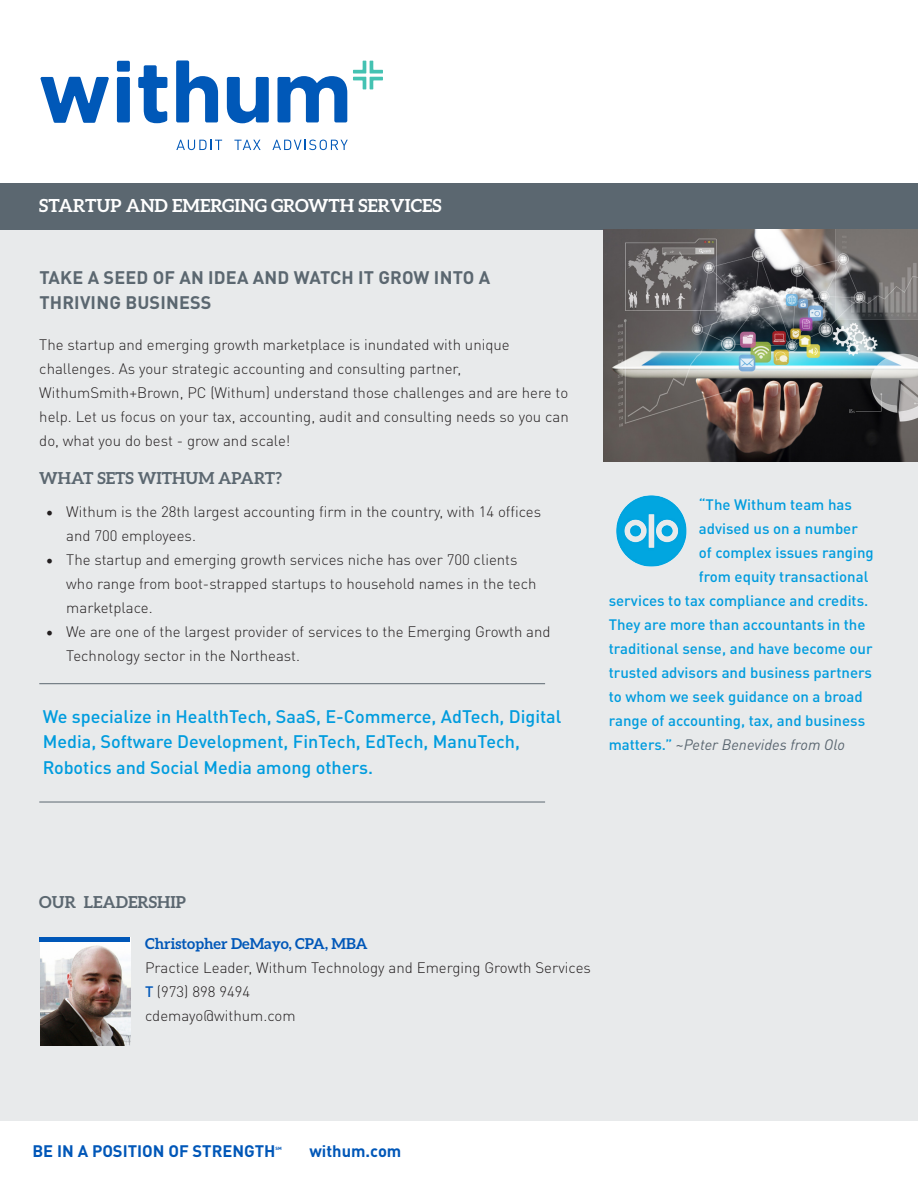
<style>
.page{position:relative;width:918px;height:1188px;background:#fff}
.page>*{position:absolute;margin:0;border:0;box-sizing:border-box;transform-origin:0 0}
.t1{font:500 18px/25.5px "DINOT";color:#009cde}
.t2{font:700 18px/25.5px "DINOT";letter-spacing:.01em;color:#5b6770}
.t3{font:700 18px "Aleo";color:#fff}
.t4{font:700 16.5px "DINOT";color:#0057b8}
.t5{font:700 16.5px "Aleo";color:#5b6770}
.t6{font:300 15px/24px "DINOT";color:#231f20}
.t7{font:500 15px "DINOT";color:#009cde}
.t8{font:italic 15px "DINOT";color:#5a6670}
.t9{font:700 15px "Aleo";color:#0057b8}
.t10{font:700 4.5px "DINOT";color:#0057b8}
.s1{font-family:"Minion Pro";font-weight:400;font-size:18px}
.s2{font-weight:500;font-style:normal;color:#009cde}
.s3{font-weight:500;color:#0057b8}
</style>
<div class="page">
<div style="left:0;top:184px;width:918px;height:937px;background:#e8eaeb"></div>
<svg style="left:353px;top:61px;width:30px;height:28px"></svg>
<svg style="left:41px;top:77px;width:68px;height:46px"></svg>
<div style="left:117px;top:77px;width:13px;height:45px;background:#0058b8;border-radius:2px"></div>
<svg style="left:138px;top:65px;width:29px;height:58px"></svg>
<svg style="left:176px;top:60px;width:42px;height:62px"></svg>
<svg style="left:227px;top:77px;width:42px;height:46px"></svg>
<svg style="left:277px;top:76px;width:70px;height:46px"></svg>
<div style="left:117px;top:61px;width:13px;height:11px;background:#0058b8;border-radius:2px"></div>
<svg style="left:176px;top:140px;width:46px;height:10px"></svg>
<svg style="left:234px;top:140px;width:27px;height:10px"></svg>
<svg style="left:272px;top:140px;width:76px;height:10px"></svg>
<div style="left:0;top:184px;width:918px;height:46px;background:#5b6770"></div>
<img style="left:604px;top:230px;width:314px;height:231px">
<hr style="left:39px;top:683px;width:506px;height:1px;background:#5b6770">
<hr style="left:39px;top:802px;width:506px;height:1px;background:#5b6770">
<img style="left:40px;top:942px;width:90px;height:104px">
<div style="left:39px;top:937px;width:91px;height:5px;background:#0057b8"></div>
<img style="left:616px;top:495px;width:71px;height:72px">
<p class="t3" style="left:39px;top:195px;width:404px">STARTUP AND EMERGING GROWTH SERVICES</p>
<p class="t2" style="left:39px;top:263px;width:452px">TAKE A SEED OF AN IDEA AND WATCH IT GROW INTO A<br>THRIVING BUSINESS</p>
<p class="t6" style="left:39px;top:332px;width:531px">The startup and emerging growth marketplace is inundated with unique challenges. As your strategic accounting and consulting partner, WithumSmith+Brown, PC (Withum) understand those challenges and are here to help. Let us focus on your tax, accounting, audit and consulting needs so you can do, what you do best - grow and scale!</p>
<p class="t5" style="left:39px;top:468px;width:244px">WHAT SETS WITHUM APART?</p>
<p class="t6" style="left:66px;top:498px;width:476px;text-indent:-20px"><span class="s1">•</span> Withum is the 28th largest accounting firm in the country, with 14 offices and 700 employees.</p>
<p class="t6" style="left:66px;top:546px;width:472px;text-indent:-20px"><span class="s1">•</span> The startup and emerging growth services niche has over 700 clients who range from boot-strapped startups to household names in the tech marketplace.</p>
<p class="t6" style="left:66px;top:618px;width:486px;text-indent:-20px"><span class="s1">•</span> We are one of the largest provider of services to the Emerging Growth and<br>Technology sector in the Northeast.</p>
<p class="t1" style="left:43px;top:702px;width:520px">We specialize in HealthTech, SaaS, E-Commerce, AdTech, Digital<br>Media, Software Development, FinTech, EdTech, ManuTech,<br>Robotics and Social Media among others.</p>
<p class="t7" style="left:699px;top:493px;width:155px">“The Withum team has</p>
<p class="t7" style="left:699px;top:517px;width:161px">advised us on a number</p>
<p class="t7" style="left:699px;top:541px;width:177px">of complex issues ranging</p>
<p class="t7" style="left:699px;top:565px;width:171px">from equity transactional</p>
<p class="t7" style="left:609px;top:589px;width:261px">services to tax compliance and credits.</p>
<p class="t7" style="left:609px;top:613px;width:258px">They are more than accountants in the</p>
<p class="t7" style="left:609px;top:637px;width:266px">traditional sense, and have become our</p>
<p class="t7" style="left:609px;top:661px;width:265px">trusted advisors and business partners</p>
<p class="t7" style="left:609px;top:685px;width:256px">to whom we seek guidance on a broad</p>
<p class="t7" style="left:609px;top:709px;width:258px">range of accounting, tax, and business</p>
<p class="t8" style="left:609px;top:733px;width:238px"><span class="s2">matters.”</span> ~Peter Benevides from Olo</p>
<p class="t5" style="left:39px;top:892px;width:148px">OUR LEADERSHIP</p>
<p class="t9" style="left:145px;top:935px;width:224px">Christopher DeMayo, CPA, MBA</p>
<p class="t6" style="left:145px;top:955px;width:447px">Practice Leader, Withum Technology and Emerging Growth Services</p>
<p class="t6" style="left:145px;top:979px;width:107px"><span class="s3">T</span> (973) 898 9494</p>
<p class="t6" style="left:145px;top:1003px;width:152px">cdemayo@withum.com</p>
<p class="t4" style="left:32px;top:1139px;width:245px">BE IN A POSITION OF STRENGTH</p>
<p class="t10" style="left:275px;top:1145px;width:8px">SM</p>
<p class="t4" style="left:309px;top:1139px;width:94px">withum.com</p>
</div>
